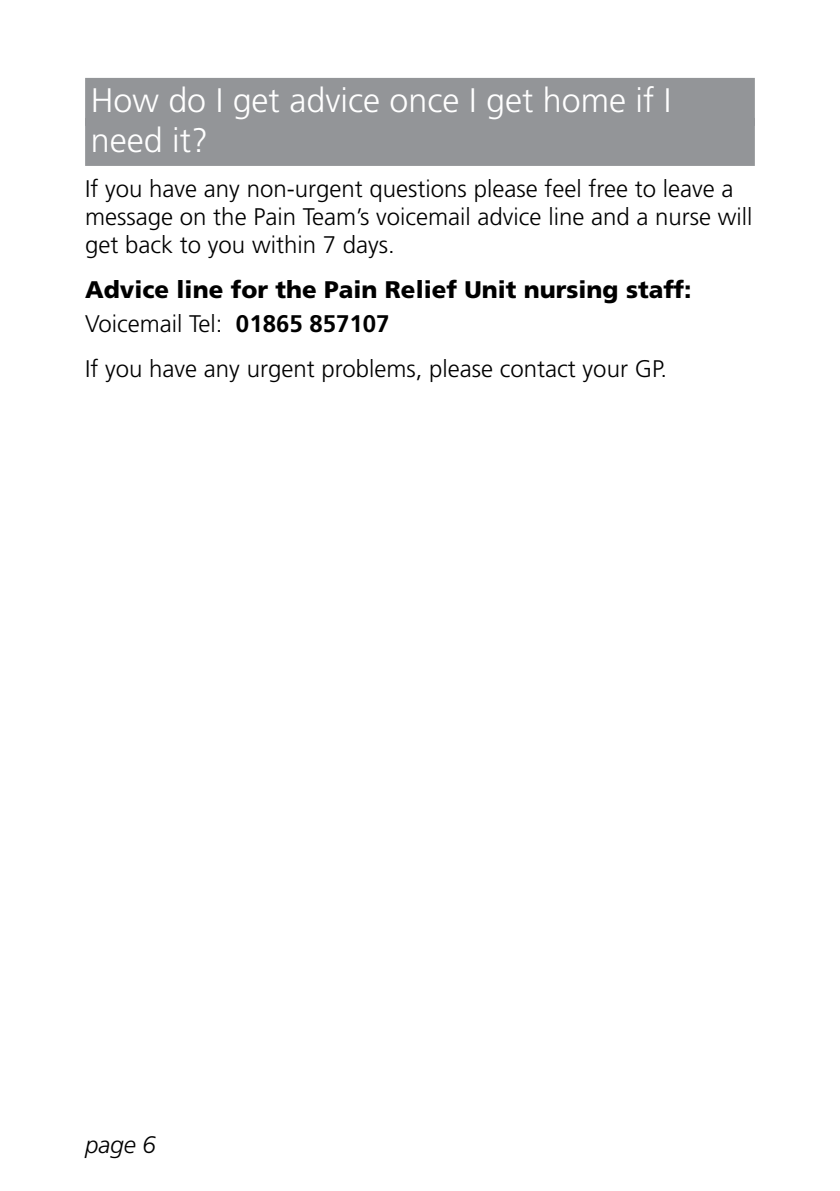
<style>
.page{position:relative;width:840px;height:1191px;background:#fff}
.page>*{position:absolute;margin:0;border:0;box-sizing:border-box;transform-origin:0 0}
.t1{font:300 34px/40px "Frutiger";color:#fff}
.t2{font:300 24px/28px "Frutiger";color:#000}
.t3{font:900 24px/33.6px "Frutiger";color:#000}
.t4{font:italic 300 24px "Frutiger";color:#000}
.s1{font-weight:300}
.s2{font-weight:700}
</style>
<div class="page">
<div style="left:85px;top:78px;width:669px;height:48px;background:#939598"></div>
<div style="left:85px;top:118px;width:669px;height:48px;background:#939598"></div>
<h1 class="t1" style="left:91px;top:80px;width:582px">How do I get advice once I get home if I need it?</h1>
<p class="t2" style="left:85px;top:174px;width:668px">If you have any non-urgent questions please feel free to leave a message on the Pain Team’s voicemail advice line and a nurse will get back to you within 7 days.</p>
<p class="t3" style="left:85px;top:272px;width:607px">Advice line for the Pain Relief Unit nursing staff:<br><span class="s1">Voicemail Tel:</span> <span class="s2">01865 857107</span></p>
<p class="t2" style="left:85px;top:354px;width:583px">If you have any urgent problems, please contact your GP.</p>
<p class="t4" style="left:85px;top:1131px;width:72px">page 6</p>
</div>
